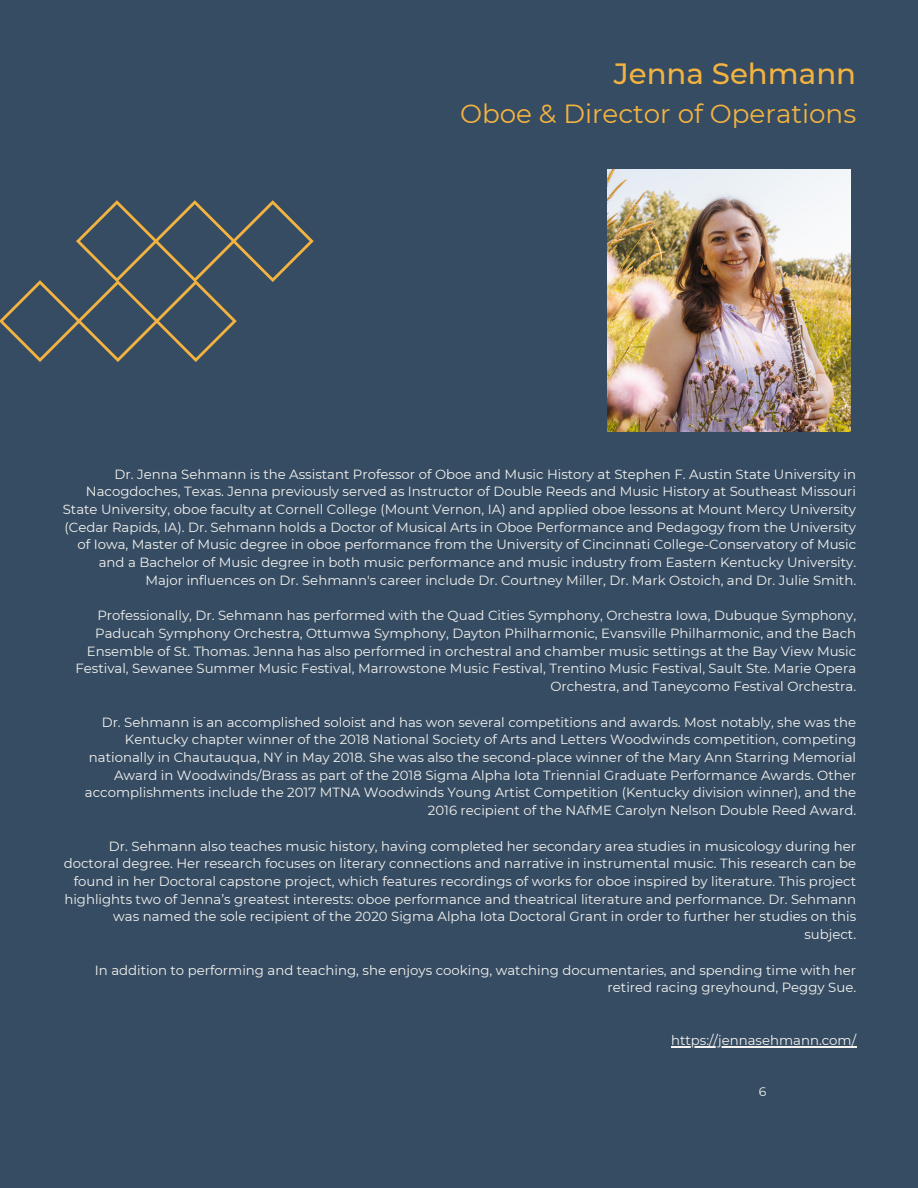
<style>
.page{position:relative;width:918px;height:1188px;background:#364c63}
.page>*{position:absolute;margin:0;border:0;box-sizing:border-box;transform-origin:0 0}
.t1{font:500 29.25px "Montserrat";color:#f3b340}
.t2{font:26.25px "Montserrat";color:#f3b340}
.t3{font:13.35px/17.7px "Montserrat";color:#f4f3ef;text-align:right}
.t4{font:12.45px "Montserrat";color:#f4f3ef}
.s1{font-weight:100;color:#364c63}
</style>
<div class="page">
<img style="left:608px;top:170px;width:243px;height:262px">
<hr style="left:671px;top:1046px;width:185px;height:2px;background:#f4f3ef">
<svg style="left:0;top:200px;width:314px;height:162px"></svg>
<p class="t1" style="left:614px;top:56px;width:244px">Jenna Sehmann</p>
<p class="t2" style="left:460px;top:97px;width:398px">Oboe &amp; Director of Operations</p>
<p class="t3" style="left:63px;top:465px;width:795px">Dr. Jenna Sehmann is the Assistant Professor of Oboe and Music History at Stephen F. Austin State University in Nacogdoches, Texas. Jenna previously served as Instructor of Double Reeds and Music History at Southeast Missouri State University, oboe faculty at Cornell College (Mount Vernon, IA) and applied oboe lessons at Mount Mercy University (Cedar Rapids, IA). Dr. Sehmann holds a Doctor of Musical Arts in Oboe Performance and Pedagogy from the University of Iowa, Master of Music degree in oboe performance from the University of Cincinnati College-Conservatory of Music and a Bachelor of Music degree in both music performance and music industry from Eastern Kentucky University.<br>Major influences on Dr. Sehmann's career include Dr. Courtney Miller, Dr. Mark Ostoich, and Dr. Julie Smith.</p>
<p class="t3" style="left:75px;top:607px;width:782px">Professionally, Dr. Sehmann has performed with the Quad Cities Symphony, Orchestra Iowa, Dubuque Symphony, Paducah Symphony Orchestra, Ottumwa Symphony, Dayton Philharmonic, Evansville Philharmonic, and the Bach Ensemble of St. Thomas. Jenna has also performed in orchestral and chamber music settings at the Bay View Music Festival, Sewanee Summer Music Festival, Marrowstone Music Festival, Trentino Music Festival, Sault Ste. Marie Opera Orchestra, and Taneycomo Festival Orchestra.</p>
<p class="t3" style="left:85px;top:713px;width:773px">Dr. Sehmann is an accomplished soloist and has won several competitions and awards. Most notably, she was the Kentucky chapter winner of the 2018 National Society of Arts and Letters Woodwinds competition, competing nationally in Chautauqua, NY in May 2018. She was also the second-place winner of the Mary Ann Starring Memorial Award in Woodwinds/Brass as part of the 2018 Sigma Alpha Iota Triennial Graduate Performance Awards. Other accomplishments include the 2017 MTNA Woodwinds Young Artist Competition (Kentucky division winner), and the 2016 recipient of the NAfME Carolyn Nelson Double Reed Award.</p>
<p class="t3" style="left:64px;top:837px;width:794px">Dr. Sehmann also teaches music history, having completed her secondary area studies in musicology during her doctoral degree. Her research focuses on literary connections and narrative in instrumental music. This research can be found in her Doctoral capstone project, which features recordings of works for oboe inspired by literature. This project highlights two of Jenna’s greatest interests: oboe performance and theatrical literature and performance. Dr. Sehmann was named the sole recipient of the 2020 Sigma Alpha Iota Doctoral Grant in order to further her studies on this subject.</p>
<p class="t3" style="left:95px;top:961px;width:763px">In addition to performing and teaching, she enjoys cooking, watching documentaries, and spending time with her retired racing greyhound, Peggy Sue.</p>
<p class="t3" style="left:671px;top:1032px;width:187px">https://jennasehmann.com/</p>
<p class="t4" style="left:759px;top:1084px;width:18px">6<span class="s1">3</span></p>
</div>
